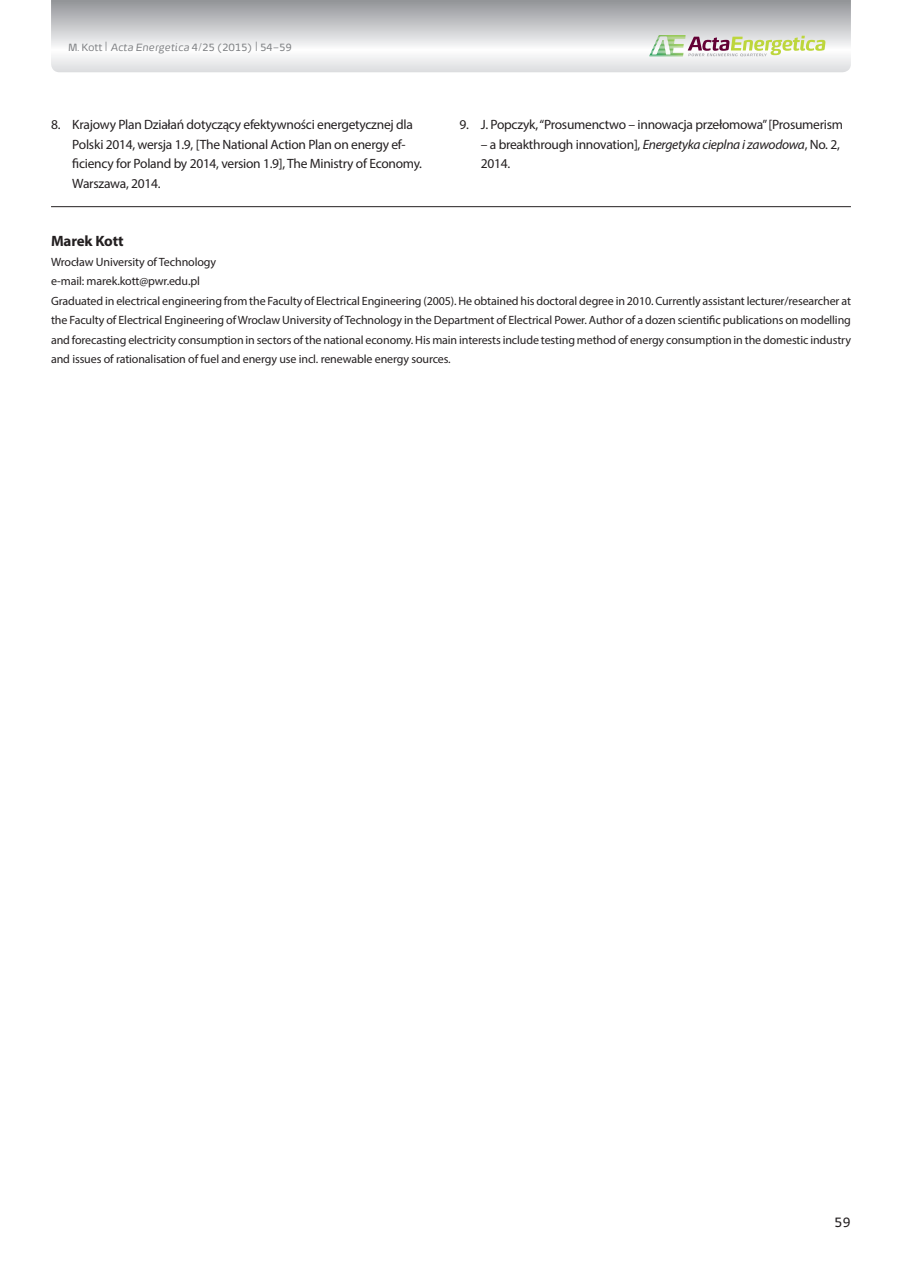
<style>
.page{position:relative;width:902px;height:1263px;background:#fff}
.page>*{position:absolute;margin:0;border:0;box-sizing:border-box;transform-origin:0 0}
.t1{font:700 15px "Myriad Pro";letter-spacing:-.01em;color:#231f20}
.t2{font:13.5px/19.5px "Myriad Pro";letter-spacing:-.02em;color:#231f20}
.t3{font:13.5px "Energa";color:#231f20}
.t4{font:12px/19.5px "Myriad Pro";letter-spacing:-.01em;color:#231f20}
.t5{font:10.5px "Energa";letter-spacing:-.01em;color:#808285}
.s1{font-size:13.5px}
.s2{font-style:italic}
</style>
<div class="page">
<svg style="left:51px;top:0;width:799px;height:72px"></svg>
<svg style="left:649px;top:35px;width:176px;height:21px"></svg>
<hr style="left:51px;top:206px;width:799px;height:1px;background:#231f20">
<p class="t5" style="left:68px;top:41px;width:225px">M. Kott <span class="s1">|</span> <span class="s2">Acta Energetica</span> 4/25 (2015) <span class="s1">|</span> 54–59</p>
<p class="t2" style="left:72px;top:115px;width:351px;text-indent:-21px">8. Krajowy Plan Działań dotyczący efektywności energetycznej dla Polski 2014, wersja 1.9, [The National Action Plan on energy ef&shy;ficiency for Poland by 2014, version 1.9], The Ministry of Economy.<br>Warszawa, 2014.</p>
<p class="t2" style="left:459px;top:115px;width:385px">9. J. Popczyk, “Prosumenctwo – innowacja przełomowa” [Prosumerism</p>
<p class="t2" style="left:480px;top:134px;width:360px">– a breakthrough innovation], <span class="s2">Energetyka cieplna i zawodowa</span>, No. 2,<br>2014.</p>
<p class="t1" style="left:51px;top:231px;width:74px">Marek Kott</p>
<p class="t4" style="left:51px;top:252px;width:801px">Wrocław University of Technology<br>e-mail: marek.kott@pwr.edu.pl<br>Graduated in electrical engineering from the Faculty of Electrical Engineering (2005). He obtained his doctoral degree in 2010. Currently assistant lecturer/researcher at the Faculty of Electrical Engineering of Wroclaw University of Technology in the Department of Electrical Power. Author of a dozen scientific publications on modelling and forecasting electricity consumption in sectors of the national economy. His main interests include testing method of energy consumption in the domestic industry and issues of rationalisation of fuel and energy use incl. renewable energy sources.</p>
<p class="t3" style="left:834px;top:1213px;width:18px">59</p>
</div>
